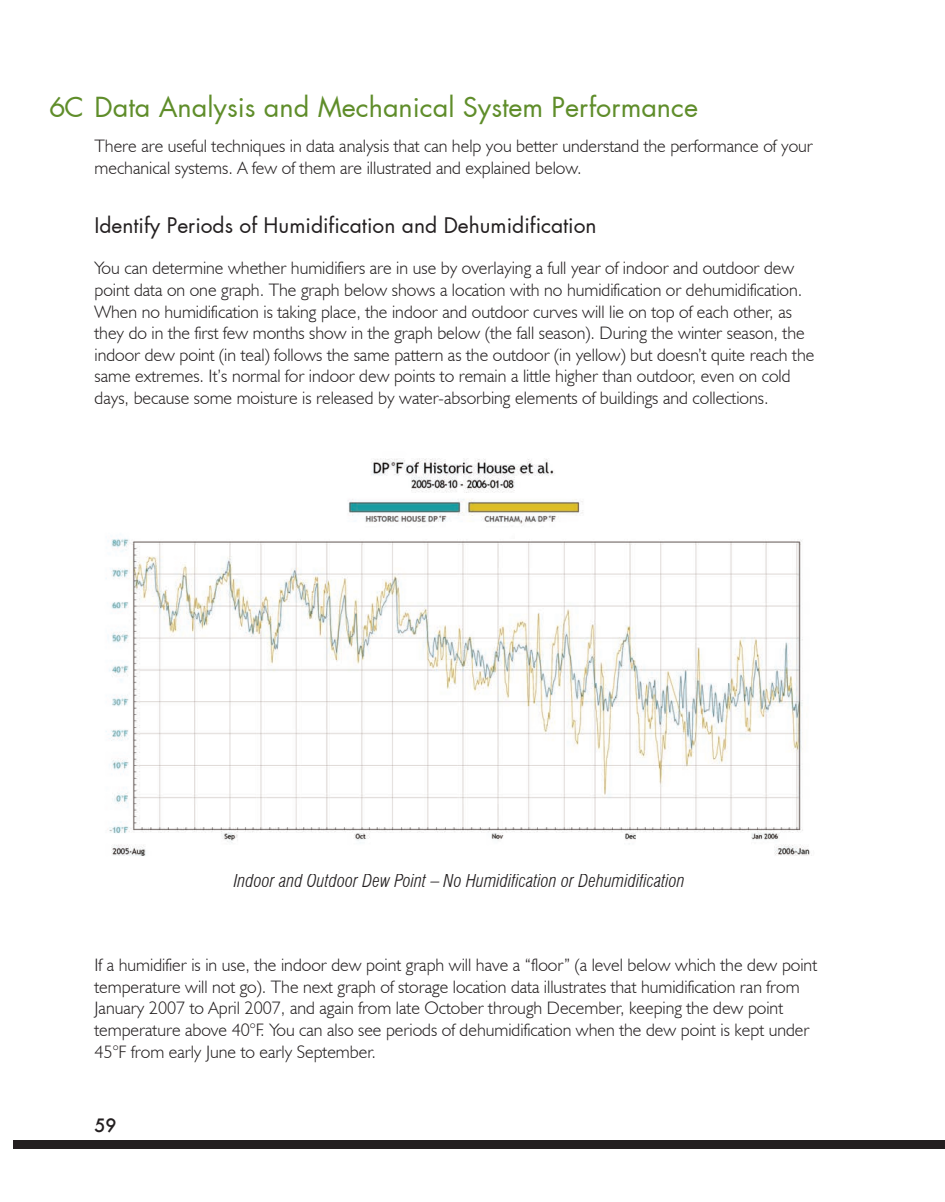
<style>
.page{position:relative;width:945px;height:1202px;background:#fff}
.page>*{position:absolute;margin:0;border:0;box-sizing:border-box;transform-origin:0 0}
.t1{font:27px "Futura";color:#5f8d2a}
.t2{font:21px "Futura";color:#231f20}
.t3{font:300 18px/21.6px "Humanist 521 BT";color:#231f20}
.t4{font:italic 300 condensed 18px "Swiss 721 BT";color:#231f20}
.t5{font:500 18px "Futura";color:#231f20}
</style>
<div class="page">
<div style="left:14px;top:1140px;width:931px;height:8px;background:#231f20"></div>
<img style="left:106px;top:458px;width:706px;height:398px">
<h1 class="t1" style="left:49px;top:90px;width:650px">6C Data Analysis and Mechanical System Performance</h1>
<p class="t3" style="left:94px;top:135px;width:720px">There are useful techniques in data analysis that can help you better understand the performance of your mechanical systems. A few of them are illustrated and explained below.</p>
<p class="t2" style="left:94px;top:211px;width:504px">Identify Periods of Humidification and Dehumidification</p>
<p class="t3" style="left:94px;top:257px;width:721px">You can determine whether humidifiers are in use by overlaying a full year of indoor and outdoor dew point data on one graph. The graph below shows a location with no humidification or dehumidification.<br>When no humidification is taking place, the indoor and outdoor curves will lie on top of each other, as they do in the first few months show in the graph below (the fall season). During the winter season, the indoor dew point (in teal) follows the same pattern as the outdoor (in yellow) but doesn’t quite reach the same extremes. It’s normal for indoor dew points to remain a little higher than outdoor, even on cold days, because some moisture is released by water-absorbing elements of buildings and collections.</p>
<p class="t4" style="left:234px;top:870px;width:453px">Indoor and Outdoor Dew Point – No Humidification or Dehumidification</p>
<p class="t3" style="left:94px;top:954px;width:724px">If a humidifier is in use, the indoor dew point graph will have a “floor” (a level below which the dew point temperature will not go). The next graph of storage location data illustrates that humidification ran from January 2007 to April 2007, and again from late October through December, keeping the dew point temperature above 40°F. You can also see periods of dehumidification when the dew point is kept under 45°F from early June to early September.</p>
<p class="t5" style="left:94px;top:1113px;width:24px">59</p>
</div>
